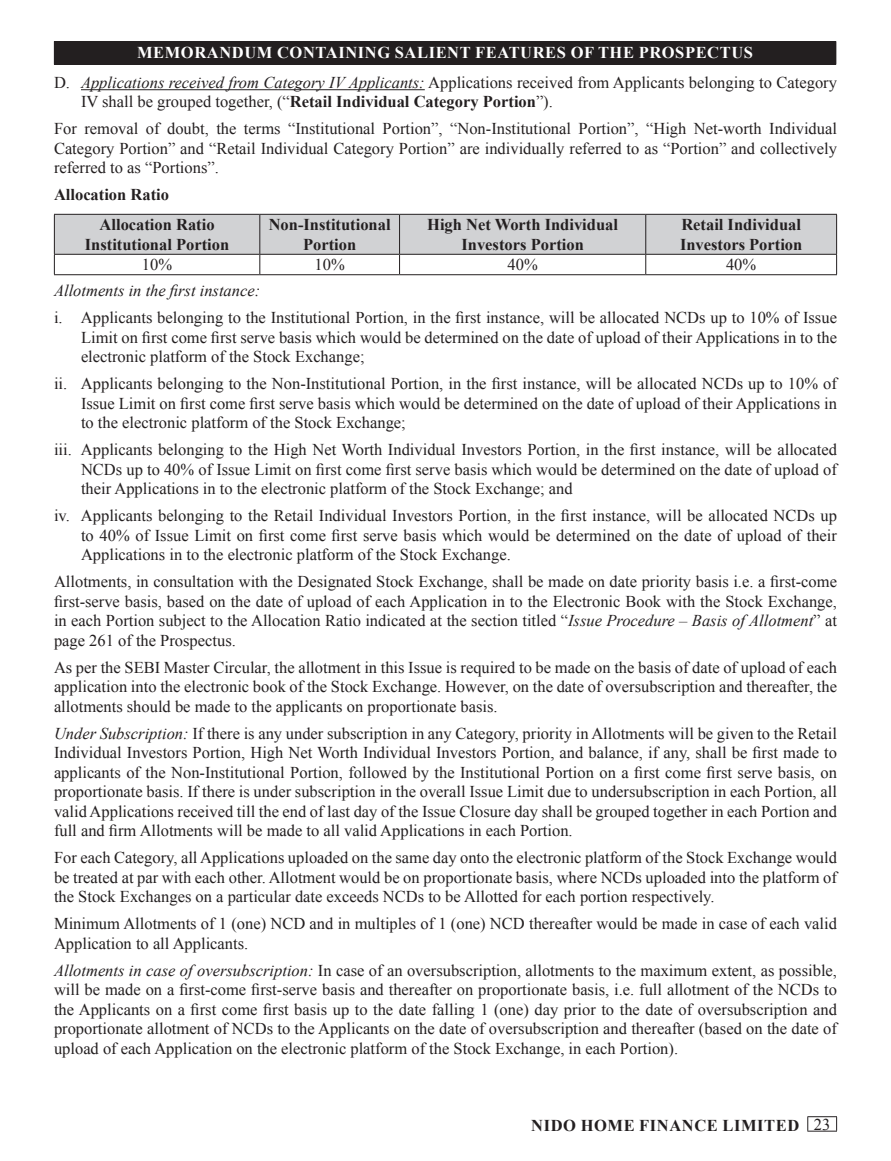
<style>
.page{position:relative;width:891px;height:1161px;background:#fff}
.page>*{position:absolute;margin:0;border:0;box-sizing:border-box;transform-origin:0 0}
.t1{font:16.5px/19.5px "Times New Roman";color:#231f20;text-align:justify}
.t2{font:700 16.5px/19.8px "Times New Roman";color:#231f20;text-align:center}
.t3{font:italic 16.5px "Times New Roman";color:#231f20}
.t4{font:700 16.5px "Times New Roman";letter-spacing:.035em;color:#231f20}
.s1{font-weight:700;color:#fff}
.s2{font-style:italic}
.s3{font-weight:400}
</style>
<div class="page">
<hr style="left:807px;top:1116px;width:30px;height:1px;background:#231f20">
<svg style="left:807px;top:1117px;width:1px;height:14px"></svg>
<svg style="left:836px;top:1117px;width:1px;height:14px"></svg>
<hr style="left:807px;top:1131px;width:30px;height:1px;background:#231f20">
<div style="left:54px;top:41px;width:782px;height:23px;background:#231f20"></div>
<svg style="left:836px;top:41px;width:1px;height:23px"></svg>
<hr style="left:81px;top:89px;width:344px;height:1px;background:#231f20">
<hr style="left:54px;top:274px;width:206px;height:1px;background:#231f20">
<hr style="left:260px;top:274px;width:140px;height:1px;background:#231f20">
<hr style="left:400px;top:274px;width:246px;height:1px;background:#231f20">
<hr style="left:646px;top:274px;width:191px;height:1px;background:#231f20">
<svg style="left:54px;top:214px;width:783px;height:60px"></svg>
<p class="t1" style="left:54px;top:38px;width:785px;line-height:29.4px;text-align:center"><span class="s1">MEMORANDUM CONTAINING SALIENT FEATURES OF THE PROSPECTUS<br></span>D. <span class="s2">Applications received from Category IV Applicants:</span> Applications received from Applicants belonging to Category</p>
<p class="t2" style="left:81px;top:91px;width:473px"><span class="s3">IV shall be grouped together, (“</span>Retail Individual Category Portion<span class="s3">”).</span></p>
<p class="t1" style="left:54px;top:119px;width:785px">For removal of doubt, the terms “Institutional Portion”, “Non-Institutional Portion”, “High Net-worth Individual Category Portion” and “Retail Individual Category Portion” are individually referred to as “Portion” and collectively referred to as “Portions”.</p>
<p class="t2" style="left:54px;top:184px;width:117px">Allocation Ratio</p>
<p class="t2" style="left:85px;top:214px;width:146px">Allocation Ratio<br>Institutional Portion</p>
<p class="t2" style="left:269px;top:214px;width:123px">Non-Institutional<br>Portion</p>
<p class="t2" style="left:427px;top:214px;width:192px">High Net Worth Individual<br>Investors Portion</p>
<p class="t2" style="left:680px;top:214px;width:124px;text-align:left">Retail Individual<br>Investors Portion</p>
<p class="t1" style="left:142px;top:254px;width:32px">10%</p>
<p class="t1" style="left:315px;top:254px;width:32px">10%</p>
<p class="t1" style="left:508px;top:254px;width:32px">40%</p>
<p class="t1" style="left:726px;top:254px;width:32px">40%</p>
<p class="t3" style="left:54px;top:279px;width:208px">Allotments in the first instance:</p>
<p class="t1" style="left:81px;top:307px;width:758px;text-indent:-27px">i. Applicants belonging to the Institutional Portion, in the first instance, will be allocated NCDs up to 10% of Issue Limit on first come first serve basis which would be determined on the date of upload of their Applications in to the electronic platform of the Stock Exchange;</p>
<p class="t1" style="left:81px;top:373px;width:758px;text-indent:-27px">ii. Applicants belonging to the Non-Institutional Portion, in the first instance, will be allocated NCDs up to 10% of Issue Limit on first come first serve basis which would be determined on the date of upload of their Applications in to the electronic platform of the Stock Exchange;</p>
<p class="t1" style="left:81px;top:439px;width:758px;text-indent:-27px">iii. Applicants belonging to the High Net Worth Individual Investors Portion, in the first instance, will be allocated NCDs up to 40% of Issue Limit on first come first serve basis which would be determined on the date of upload of their Applications in to the electronic platform of the Stock Exchange; and</p>
<p class="t1" style="left:81px;top:505px;width:757px;text-indent:-27px">iv. Applicants belonging to the Retail Individual Investors Portion, in the first instance, will be allocated NCDs up to 40% of Issue Limit on first come first serve basis which would be determined on the date of upload of their Applications in to the electronic platform of the Stock Exchange.</p>
<p class="t1" style="left:54px;top:571px;width:785px">Allotments, in consultation with the Designated Stock Exchange, shall be made on date priority basis i.e. a first-come first-serve basis, based on the date of upload of each Application in to the Electronic Book with the Stock Exchange, in each Portion subject to the Allocation Ratio indicated at the section titled “<span class="s2">Issue Procedure – Basis of Allotment</span>” at page 261 of the Prospectus.</p>
<p class="t1" style="left:54px;top:657px;width:785px">As per the SEBI Master Circular, the allotment in this Issue is required to be made on the basis of date of upload of each application into the electronic book of the Stock Exchange. However, on the date of oversubscription and thereafter, the allotments should be made to the applicants on proportionate basis.</p>
<p class="t1" style="left:54px;top:723px;width:785px"><span class="s2">Under Subscription:</span> If there is any under subscription in any Category, priority in Allotments will be given to the Retail Individual Investors Portion, High Net Worth Individual Investors Portion, and balance, if any, shall be first made to applicants of the Non-Institutional Portion, followed by the Institutional Portion on a first come first serve basis, on proportionate basis. If there is under subscription in the overall Issue Limit due to undersubscription in each Portion, all valid Applications received till the end of last day of the Issue Closure day shall be grouped together in each Portion and full and firm Allotments will be made to all valid Applications in each Portion.</p>
<p class="t1" style="left:54px;top:847px;width:785px">For each Category, all Applications uploaded on the same day onto the electronic platform of the Stock Exchange would be treated at par with each other. Allotment would be on proportionate basis, where NCDs uploaded into the platform of the Stock Exchanges on a particular date exceeds NCDs to be Allotted for each portion respectively.</p>
<p class="t1" style="left:54px;top:913px;width:785px">Minimum Allotments of 1 (one) NCD and in multiples of 1 (one) NCD thereafter would be made in case of each valid<br>Application to all Applicants.</p>
<p class="t1" style="left:54px;top:960px;width:785px"><span class="s2">Allotments in case of oversubscription:</span> In case of an oversubscription, allotments to the maximum extent, as possible, will be made on a first-come first-serve basis and thereafter on proportionate basis, i.e. full allotment of the NCDs to the Applicants on a first come first basis up to the date falling 1 (one) day prior to the date of oversubscription and proportionate allotment of NCDs to the Applicants on the date of oversubscription and thereafter (based on the date of upload of each Application on the electronic platform of the Stock Exchange, in each Portion).</p>
<p class="t4" style="left:531px;top:1113px;width:301px">NIDO HOME FINANCE LIMITED <span class="s3">23</span></p>
</div>
